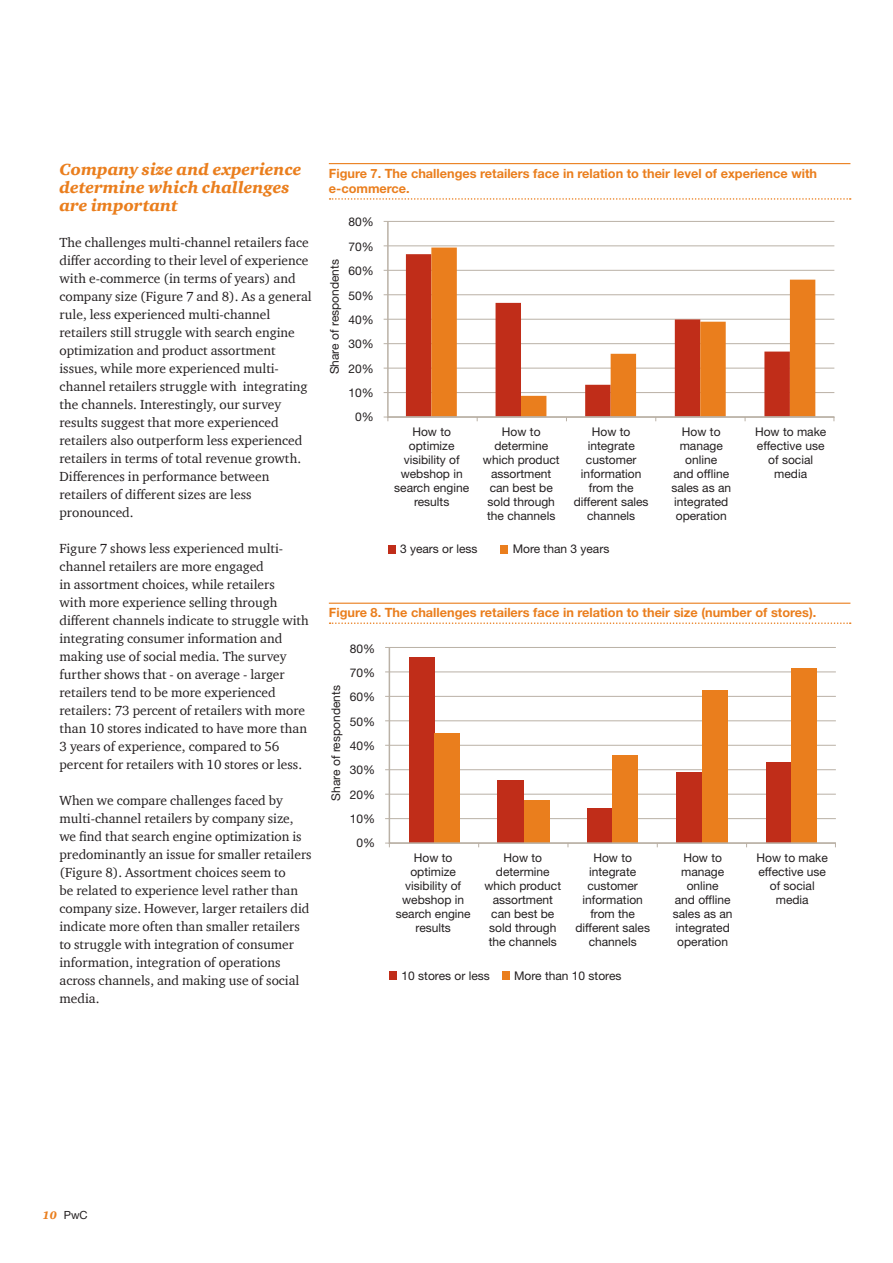
<style>
.page{position:relative;width:893px;height:1263px;background:#fff}
.page>*{position:absolute;margin:0;border:0;box-sizing:border-box;transform-origin:0 0}
.t1{font:italic 900 16.5px/18px "Charter ITC Com";color:#ea7e1d}
.t2{font:13.5px/18px "Charter ITC Com";color:#231f20}
.t3{font:700 12.75px/15.3px "Helvetica Neue";color:#ea7e1d}
.t4{font:12px/14px "Helvetica Neue";color:#231f20;text-align:center}
.t5{font:11.25px "Helvetica Neue";color:#231f20}
.s1{font-family:"Charter ITC Com";font-weight:900;font-style:italic;color:#ea7e1d}
</style>
<div class="page">
<hr style="left:329px;top:603px;width:521px;height:1px;background:#ea7e1d">
<svg style="left:330px;top:622px;width:521px;height:2px"></svg>
<hr style="left:329px;top:163px;width:521px;height:1px;background:#ea7e1d">
<svg style="left:330px;top:198px;width:521px;height:2px"></svg>
<hr style="left:385px;top:671px;width:451px;height:1px;background:#bab1a6">
<hr style="left:385px;top:696px;width:451px;height:1px;background:#bab1a6">
<hr style="left:385px;top:720px;width:451px;height:1px;background:#bab1a6">
<hr style="left:385px;top:745px;width:451px;height:1px;background:#bab1a6">
<hr style="left:385px;top:769px;width:451px;height:1px;background:#bab1a6">
<hr style="left:385px;top:794px;width:451px;height:1px;background:#bab1a6">
<hr style="left:385px;top:818px;width:451px;height:1px;background:#bab1a6">
<div style="left:389px;top:971px;width:8px;height:8px;background:#c02d19"></div>
<div style="left:502px;top:971px;width:8px;height:8px;background:#ea7e1d"></div>
<hr style="left:385px;top:647px;width:451px;height:1px;background:#bab1a6">
<hr style="left:385px;top:843px;width:451px;height:1px;background:#bab1a6">
<svg style="left:388px;top:647px;width:448px;height:197px"></svg>
<hr style="left:384px;top:245px;width:450px;height:1px;background:#bab1a6">
<hr style="left:384px;top:270px;width:450px;height:1px;background:#bab1a6">
<hr style="left:384px;top:294px;width:450px;height:1px;background:#bab1a6">
<hr style="left:384px;top:319px;width:450px;height:1px;background:#bab1a6">
<hr style="left:384px;top:343px;width:450px;height:1px;background:#bab1a6">
<hr style="left:384px;top:368px;width:450px;height:1px;background:#bab1a6">
<hr style="left:384px;top:392px;width:450px;height:1px;background:#bab1a6">
<div style="left:388px;top:545px;width:8px;height:8px;background:#c02d19"></div>
<div style="left:500px;top:545px;width:8px;height:8px;background:#ea7e1d"></div>
<svg style="left:386px;top:221px;width:449px;height:196px"></svg>
<hr style="left:384px;top:221px;width:450px;height:1px;background:#bab1a6">
<hr style="left:384px;top:417px;width:450px;height:1px;background:#bab1a6">
<p class="t1" style="left:60px;top:161px;width:243px">Company size and experience determine which challenges are important</p>
<p class="t2" style="left:60px;top:233px;width:254px">The challenges multi-channel retailers face differ according to their level of experience with e-commerce (in terms of years) and company size (Figure 7 and 8). As a general rule, less experienced multi-channel retailers still struggle with search engine optimization and product assortment issues, while more experienced multi&shy;channel retailers struggle with integrating the channels. Interestingly, our survey results suggest that more experienced retailers also outperform less experienced retailers in terms of total revenue growth.<br>Differences in performance between retailers of different sizes are less pronounced.</p>
<p class="t2" style="left:60px;top:539px;width:251px">Figure 7 shows less experienced multi&shy;channel retailers are more engaged<br>in assortment choices, while retailers<br>with more experience selling through different channels indicate to struggle with integrating consumer information and making use of social media. The survey further shows that - on average - larger retailers tend to be more experienced retailers: 73 percent of retailers with more than 10 stores indicated to have more than 3 years of experience, compared to 56 percent for retailers with 10 stores or less.</p>
<p class="t2" style="left:60px;top:791px;width:254px">When we compare challenges faced by multi-channel retailers by company size, we find that search engine optimization is predominantly an issue for smaller retailers (Figure 8). Assortment choices seem to<br>be related to experience level rather than company size. However, larger retailers did indicate more often than smaller retailers to struggle with integration of consumer information, integration of operations across channels, and making use of social media.</p>
<p class="t3" style="left:329px;top:165px;width:490px">Figure 7. The challenges retailers face in relation to their level of experience with e-commerce.</p>
<p class="t4" style="left:348px;top:215px;width:27px">80%</p>
<p class="t4" style="left:348px;top:239px;width:27px">70%</p>
<p class="t4" style="left:327px;top:374px;width:117px;rotate:-90deg">Share of respondents</p>
<p class="t4" style="left:348px;top:264px;width:27px">60%</p>
<p class="t4" style="left:348px;top:288px;width:27px">50%</p>
<p class="t4" style="left:348px;top:312px;width:27px">40%</p>
<p class="t4" style="left:348px;top:337px;width:27px">30%</p>
<p class="t4" style="left:348px;top:361px;width:27px">20%</p>
<p class="t4" style="left:348px;top:385px;width:27px">10%</p>
<p class="t4" style="left:355px;top:410px;width:20px">0%</p>
<p class="t4" style="left:394px;top:425px;width:76px">How to optimize visibility of webshop in search engine results</p>
<p class="t4" style="left:483px;top:425px;width:78px">How to determine which product assortment can best be sold through the channels</p>
<p class="t4" style="left:574px;top:425px;width:76px">How to integrate customer information from the different sales channels</p>
<p class="t4" style="left:671px;top:425px;width:61px">How to manage online<br>and offline sales as an integrated operation</p>
<p class="t4" style="left:755px;top:425px;width:73px">How to make effective use of social media</p>
<p class="t4" style="left:400px;top:542px;width:79px">3 years or less</p>
<p class="t4" style="left:513px;top:542px;width:98px">More than 3 years</p>
<p class="t3" style="left:329px;top:605px;width:489px">Figure 8. The challenges retailers face in relation to their size (number of stores).</p>
<p class="t4" style="left:350px;top:641px;width:27px">80%</p>
<p class="t4" style="left:350px;top:665px;width:27px">70%</p>
<p class="t4" style="left:329px;top:800px;width:117px;rotate:-90deg">Share of respondents</p>
<p class="t4" style="left:350px;top:690px;width:27px">60%</p>
<p class="t4" style="left:350px;top:714px;width:27px">50%</p>
<p class="t4" style="left:350px;top:738px;width:27px">40%</p>
<p class="t4" style="left:350px;top:763px;width:27px">30%</p>
<p class="t4" style="left:350px;top:787px;width:27px">20%</p>
<p class="t4" style="left:350px;top:811px;width:27px">10%</p>
<p class="t4" style="left:356px;top:836px;width:20px">0%</p>
<p class="t4" style="left:396px;top:851px;width:76px">How to optimize visibility of webshop in search engine results</p>
<p class="t4" style="left:484px;top:851px;width:78px">How to determine which product assortment can best be sold through the channels</p>
<p class="t4" style="left:575px;top:851px;width:76px">How to integrate customer information from the different sales channels</p>
<p class="t4" style="left:673px;top:851px;width:61px">How to manage online<br>and offline sales as an integrated operation</p>
<p class="t4" style="left:757px;top:851px;width:73px">How to make effective use of social media</p>
<p class="t4" style="left:402px;top:968px;width:90px">10 stores or less</p>
<p class="t4" style="left:514px;top:968px;width:109px">More than 10 stores</p>
<p class="t5" style="left:43px;top:1209px;width:47px"><span class="s1">10</span> PwC</p>
</div>
